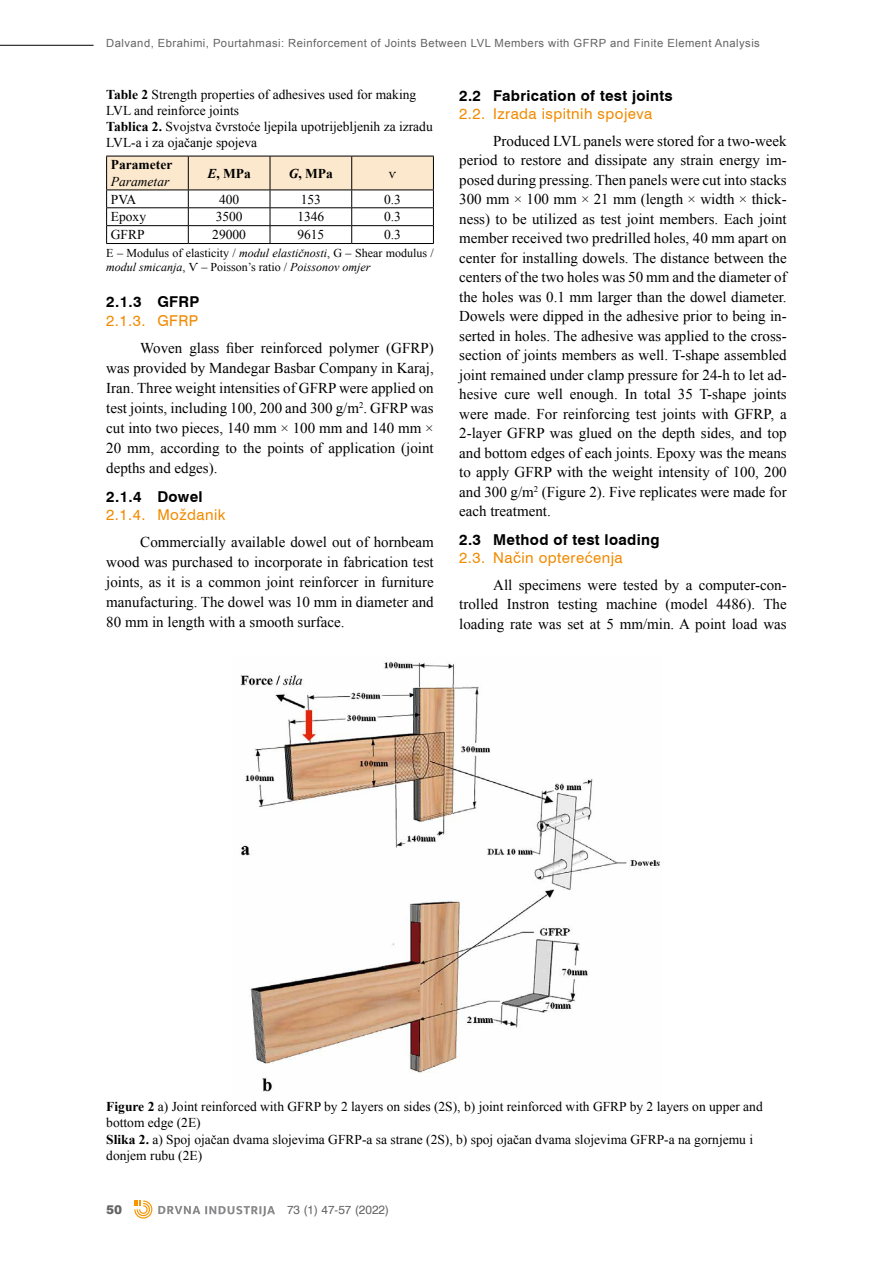
<style>
.page{position:relative;width:893px;height:1263px;background:#fff}
.page>*{position:absolute;margin:0;border:0;box-sizing:border-box;transform-origin:0 0}
.t1{font:15px/19.5px "Times New Roman";color:#000;text-align:justify}
.t2{font:15px "Swiss 721 BT";letter-spacing:.03em;color:#f18a00}
.t3{font:700 15px "Swiss 721 BT";letter-spacing:.02em;color:#000}
.t4{font:13.5px/16.2px "Times New Roman";color:#000}
.t5{font:700 13.5px "Times New Roman";color:#000}
.t6{font:italic 13.5px "Times New Roman";color:#000}
.t7{font:12px/13.5px "Times New Roman";color:#000}
.t8{font:12px "A Helvetica";color:#646365}
.t9{font:900 12px "Arial";color:#646365}
.t10{font:11.25px "Arial";letter-spacing:.04em;color:#646365}
.s1{font-weight:700}
.s2{font-style:italic}
</style>
<div class="page">
<hr style="left:0;top:45px;width:94px;height:1px;background:#000">
<svg style="left:158px;top:1206px;width:117px;height:10px"></svg>
<svg style="left:134px;top:1200px;width:18px;height:18px"></svg>
<svg style="left:106px;top:156px;width:328px;height:87px"></svg>
<hr style="left:106px;top:243px;width:82px;height:1px;background:#000">
<hr style="left:188px;top:243px;width:82px;height:1px;background:#000">
<hr style="left:270px;top:243px;width:82px;height:1px;background:#000">
<hr style="left:352px;top:243px;width:82px;height:1px;background:#000">
<img style="left:240px;top:661px;width:420px;height:431px">
<p class="t10" style="left:106px;top:35px;width:655px">Dalvand, Ebrahimi, Pourtahmasi: Reinforcement of Joints Between LVL Members with GFRP and Finite Element Analysis</p>
<p class="t4" style="left:106px;top:86px;width:328px"><span class="s1">Table 2</span> Strength properties of adhesives used for making LVL and reinforce joints<br><span class="s1">Tablica 2.</span> Svojstva čvrstoće ljepila upotrijebljenih za izradu LVL-a i za ojačanje spojeva</p>
<p class="t5" style="left:111px;top:156px;width:63px">Parameter</p>
<p class="t6" style="left:111px;top:172px;width:60px">Parametar</p>
<p class="t5" style="left:207px;top:164px;width:45px"><span class="s2">E</span>, MPa</p>
<p class="t5" style="left:289px;top:164px;width:46px"><span class="s2">G</span>, MPa</p>
<p class="t4" style="left:389px;top:165px;width:9px">ѵ</p>
<p class="t4" style="left:111px;top:191px;width:27px">PVA</p>
<p class="t4" style="left:219px;top:191px;width:22px">400</p>
<p class="t4" style="left:301px;top:191px;width:22px">153</p>
<p class="t4" style="left:384px;top:191px;width:18px">0.3</p>
<p class="t4" style="left:111px;top:209px;width:37px">Epoxy</p>
<p class="t4" style="left:216px;top:209px;width:28px">3500</p>
<p class="t4" style="left:297px;top:209px;width:28px">1346</p>
<p class="t4" style="left:384px;top:209px;width:18px">0.3</p>
<p class="t4" style="left:111px;top:226px;width:35px">GFRP</p>
<p class="t4" style="left:212px;top:226px;width:35px">29000</p>
<p class="t4" style="left:297px;top:226px;width:28px">9615</p>
<p class="t4" style="left:384px;top:226px;width:18px">0.3</p>
<p class="t7" style="left:106px;top:246px;width:329px">E – Modulus of elasticity / <span class="s2">modul elastičnosti</span>, G – Shear modulus / <span class="s2">modul smicanja</span>, Ѵ – Poisson’s ratio / <span class="s2">Poissonov omjer</span></p>
<p class="t3" style="left:106px;top:293px;width:95px">2.1.3 GFRP</p>
<p class="t2" style="left:106px;top:310px;width:93px">2.1.3. GFRP</p>
<p class="t1" style="left:106px;top:338px;width:329px;line-height:20px;text-indent:34px">Woven glass fiber reinforced polymer (GFRP) was provided by Mandegar Basbar Company in Karaj, Iran. Three weight intensities of GFRP were applied on test joints, including 100, 200 and 300 g/m<sup>2</sup>. GFRP was cut into two pieces, 140 mm × 100 mm and 140 mm × 20 mm, according to the points of application (joint depths and edges).</p>
<p class="t3" style="left:106px;top:487px;width:98px">2.1.4 Dowel</p>
<p class="t2" style="left:106px;top:504px;width:121px">2.1.4. Moždanik</p>
<p class="t1" style="left:106px;top:532px;width:329px;line-height:20px;text-indent:34px">Commercially available dowel out of hornbeam wood was purchased to incorporate in fabrication test joints, as it is a common joint reinforcer in furniture manufacturing. The dowel was 10 mm in diameter and 80 mm in length with a smooth surface.</p>
<p class="t3" style="left:459px;top:86px;width:215px">2.2 Fabrication of test joints</p>
<p class="t2" style="left:459px;top:103px;width:195px">2.2. Izrada ispitnih spojeva</p>
<p class="t1" style="left:459px;top:131px;width:329px;text-indent:34px">Produced LVL panels were stored for a two-week period to restore and dissipate any strain energy im&shy;posed during pressing. Then panels were cut into stacks 300 mm × 100 mm × 21 mm (length × width × thick&shy;ness) to be utilized as test joint members. Each joint member received two predrilled holes, 40 mm apart on center for installing dowels. The distance between the centers of the two holes was 50 mm and the diameter of the holes was 0.1 mm larger than the dowel diameter.<br>Dowels were dipped in the adhesive prior to being in&shy;serted in holes. The adhesive was applied to the cross&shy;section of joints members as well. T-shape assembled joint remained under clamp pressure for 24-h to let ad&shy;hesive cure well enough. In total 35 T-shape joints were made. For reinforcing test joints with GFRP, a 2-layer GFRP was glued on the depth sides, and top and bottom edges of each joints. Epoxy was the means to apply GFRP with the weight intensity of 100, 200 and 300 g/m<sup>2</sup> (Figure 2). Five replicates were made for each treatment.</p>
<p class="t3" style="left:459px;top:530px;width:202px">2.3 Method of test loading</p>
<p class="t2" style="left:459px;top:547px;width:165px">2.3. Način opterećenja</p>
<p class="t1" style="left:459px;top:575px;width:329px;text-indent:34px">All specimens were tested by a computer-con&shy;trolled Instron testing machine (model 4486). The loading rate was set at 5 mm/min. A point load was</p>
<p class="t4" style="left:106px;top:1098px;width:658px"><span class="s1">Figure 2</span> a) Joint reinforced with GFRP by 2 layers on sides (2S), b) joint reinforced with GFRP by 2 layers on upper and bottom edge (2E)<br><span class="s1">Slika 2.</span> a) Spoj ojačan dvama slojevima GFRP-a sa strane (2S), b) spoj ojačan dvama slojevima GFRP-a na gornjemu i donjem rubu (2E)</p>
<p class="t9" style="left:106px;top:1201px;width:18px">50</p>
<p class="t8" style="left:287px;top:1202px;width:104px">73 (1) 47-57 (2022)</p>
</div>
